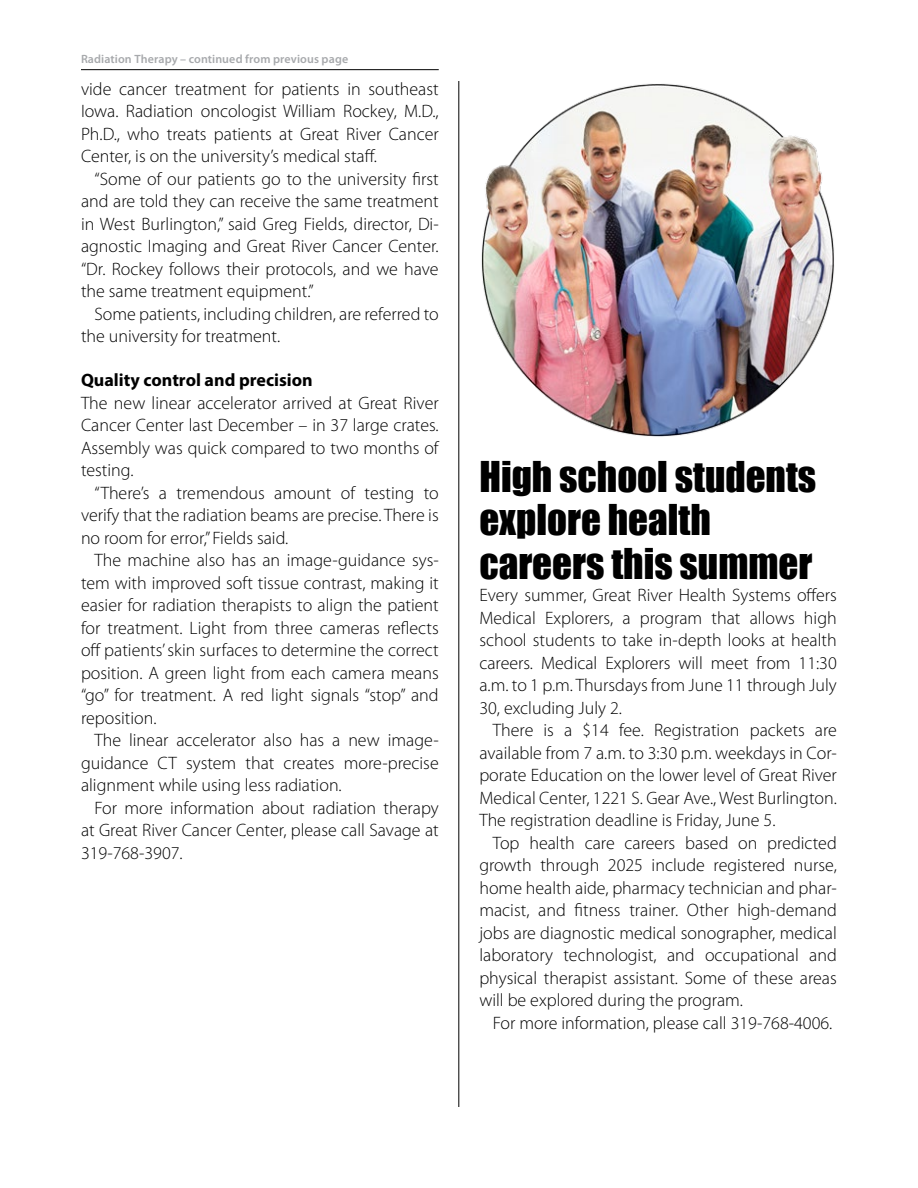
<style>
.page{position:relative;width:918px;height:1188px;background:#fff}
.page>*{position:absolute;margin:0;border:0;box-sizing:border-box;transform-origin:0 0}
.t1{font:39px/43.5px "Impact";color:#000}
.t2{font:300 18px/22.5px "Myriad Pro";color:#000;text-align:justify}
.t3{font:700 18px "Myriad Pro";color:#000}
.t4{font:600 12px "Myriad Pro";letter-spacing:.01em;color:#a7a9ac}
</style>
<div class="page">
<hr style="left:81px;top:69px;width:358px;height:1px;background:#000">
<img style="left:481px;top:84px;width:353px;height:353px">
<hr style="left:459px;top:81px;width:1px;height:1026px;background:#000">
<p class="t4" style="left:81px;top:51px;width:269px">Radiation Therapy – continued from previous page</p>
<p class="t2" style="left:81px;top:77px;width:359px">vide cancer treatment for patients in southeast Iowa. Radiation oncologist William Rockey, M.D., Ph.D., who treats patients at Great River Cancer Center, is on the university’s medical staff.</p>
<p class="t2" style="left:81px;top:167px;width:359px;text-indent:14px">“Some of our patients go to the university first and are told they can receive the same treatment in West Burlington,” said Greg Fields, director, Di&shy;agnostic Imaging and Great River Cancer Center. “Dr. Rockey follows their protocols, and we have the same treatment equipment.”</p>
<p class="t2" style="left:81px;top:302px;width:359px;text-indent:14px">Some patients, including children, are referred to the university for treatment.</p>
<p class="t3" style="left:81px;top:368px;width:233px">Quality control and precision</p>
<p class="t2" style="left:81px;top:391px;width:359px">The new linear accelerator arrived at Great River Cancer Center last December – in 37 large crates.<br>Assembly was quick compared to two months of testing.</p>
<p class="t2" style="left:81px;top:481px;width:359px;text-indent:14px">“There’s a tremendous amount of testing to verify that the radiation beams are precise. There is no room for error,” Fields said.</p>
<p class="t2" style="left:81px;top:549px;width:359px;text-indent:14px">The machine also has an image-guidance sys&shy;tem with improved soft tissue contrast, making it easier for radiation therapists to align the patient for treatment. Light from three cameras reflects off patients’ skin surfaces to determine the correct position. A green light from each camera means “go” for treatment. A red light signals “stop” and reposition.</p>
<p class="t2" style="left:81px;top:729px;width:359px;text-indent:14px">The linear accelerator also has a new image&shy;guidance CT system that creates more-precise alignment while using less radiation.</p>
<p class="t2" style="left:81px;top:796px;width:359px;text-indent:14px">For more information about radiation therapy at Great River Cancer Center, please call Savage at 319-768-3907.</p>
<h1 class="t1" style="left:479px;top:454px;width:338px">High school students explore health careers this summer</h1>
<p class="t2" style="left:479px;top:584px;width:359px">Every summer, Great River Health Systems offers Medical Explorers, a program that allows high school students to take in-depth looks at health careers. Medical Explorers will meet from 11:30 a.m. to 1 p.m. Thursdays from June 11 through July 30, excluding July 2.</p>
<p class="t2" style="left:479px;top:719px;width:359px;text-indent:14px">There is a $14 fee. Registration packets are available from 7 a.m. to 3:30 p.m. weekdays in Cor&shy;porate Education on the lower level of Great River Medical Center, 1221 S. Gear Ave., West Burlington.<br>The registration deadline is Friday, June 5.</p>
<p class="t2" style="left:479px;top:832px;width:359px;text-indent:14px">Top health care careers based on predicted growth through 2025 include registered nurse, home health aide, pharmacy technician and phar&shy;macist, and fitness trainer. Other high-demand jobs are diagnostic medical sonographer, medical laboratory technologist, and occupational and physical therapist assistant. Some of these areas will be explored during the program.</p>
<p class="t2" style="left:493px;top:1012px;width:341px">For more information, please call 319-768-4006.</p>
</div>
